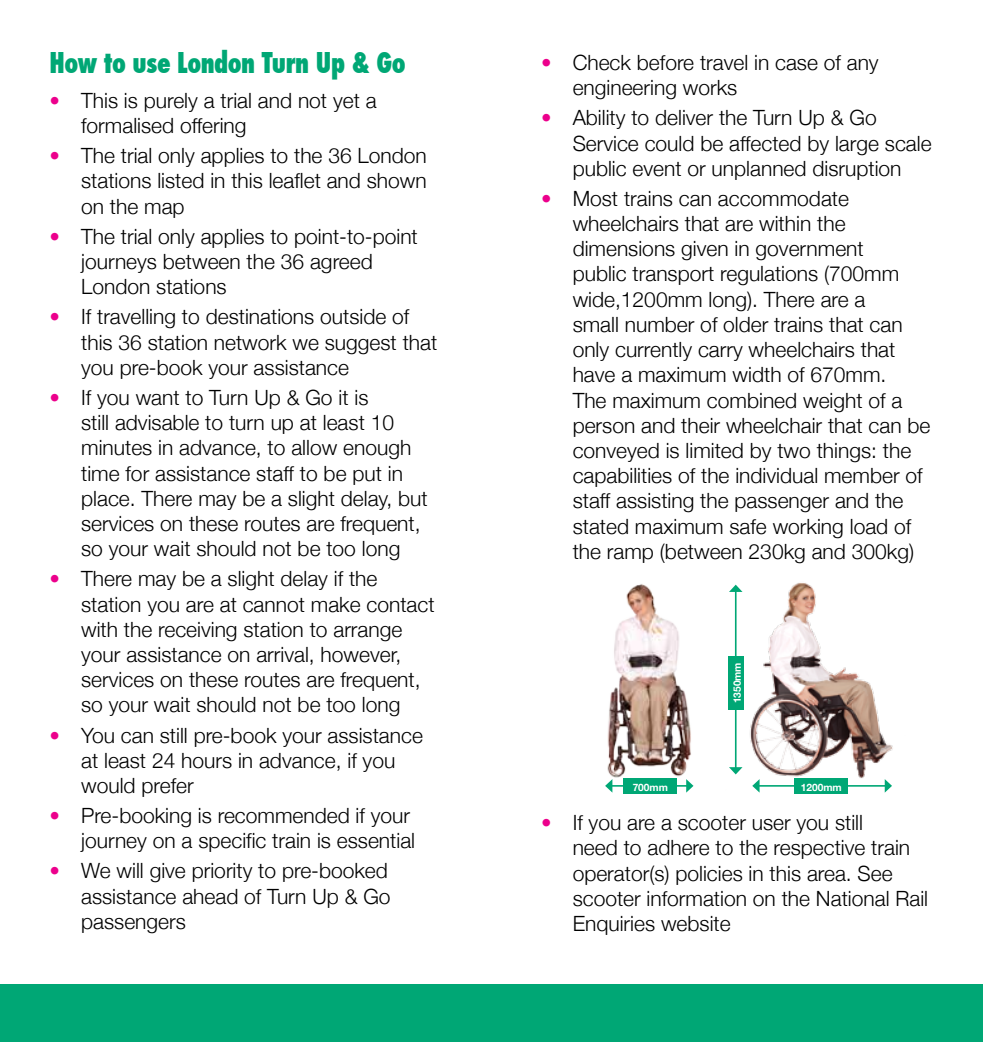
<style>
.page{position:relative;width:983px;height:1042px;background:#fff}
.page>*{position:absolute;margin:0;border:0;box-sizing:border-box;transform-origin:0 0}
.t1{font:800 condensed 28px "Futura";letter-spacing:-.02em;color:#00a775;scale:.9 1}
.t2{font:300 21px/25.2px "Helvetica Neue";color:#000}
.t3{font:700 10.15px "Helvetica Neue";color:#fff}
.s1{color:#ec008c}
</style>
<div class="page">
<div style="left:0;top:984px;width:982px;height:58px;background:#00a775"></div>
<img style="left:742px;top:583px;width:151px;height:210px">
<img style="left:607px;top:584px;width:87px;height:209px">
<hr style="left:734px;top:591px;width:2px;height:177px;background:#00a775">
<svg style="left:729px;top:585px;width:13px;height:7px"></svg>
<svg style="left:729px;top:767px;width:13px;height:7px"></svg>
<hr style="left:611px;top:785px;width:76px;height:1px;background:#00a775">
<svg style="left:686px;top:779px;width:7px;height:13px"></svg>
<svg style="left:605px;top:779px;width:7px;height:13px"></svg>
<hr style="left:758px;top:785px;width:127px;height:1px;background:#00a775">
<svg style="left:884px;top:779px;width:7px;height:13px"></svg>
<svg style="left:752px;top:779px;width:7px;height:13px"></svg>
<div style="left:794px;top:778px;width:54px;height:16px;background:#00a775"></div>
<div style="left:623px;top:778px;width:54px;height:16px;background:#00a775"></div>
<div style="left:727px;top:656px;width:16px;height:54px;background:#00a775"></div>
<h1 class="t1" style="left:50px;top:43px;width:397px">How to use London Turn Up &amp; Go</h1>
<p class="t2" style="left:81px;top:87px;width:297px;text-indent:-32px"><span class="s1">•</span> This is purely a trial and not yet a formalised offering</p>
<p class="t2" style="left:81px;top:143px;width:347px;text-align:justify;text-indent:-32px"><span class="s1">•</span> The trial only applies to the 36 London stations listed in this leaflet and shown on the map</p>
<p class="t2" style="left:81px;top:223px;width:338px;text-indent:-32px"><span class="s1">•</span> The trial only applies to point-to-point journeys between the 36 agreed<br>London stations</p>
<p class="t2" style="left:81px;top:304px;width:357px;text-indent:-32px"><span class="s1">•</span> If travelling to destinations outside of this 36 station network we suggest that you pre-book your assistance</p>
<p class="t2" style="left:81px;top:384px;width:348px;text-indent:-32px"><span class="s1">•</span> If you want to Turn Up &amp; Go it is<br>still advisable to turn up at least 10 minutes in advance, to allow enough time for assistance staff to be put in place. There may be a slight delay, but services on these routes are frequent, so your wait should not be too long</p>
<p class="t2" style="left:81px;top:566px;width:355px;text-indent:-32px"><span class="s1">•</span> There may be a slight delay if the station you are at cannot make contact with the receiving station to arrange your assistance on arrival, however, services on these routes are frequent, so your wait should not be too long</p>
<p class="t2" style="left:81px;top:722px;width:343px;text-indent:-32px"><span class="s1">•</span> You can still pre-book your assistance at least 24 hours in advance, if you would prefer</p>
<p class="t2" style="left:50px;top:802px;width:367px;text-align:right"><span class="s1">•</span> Pre-booking is recommended if your journey on a specific train is essential</p>
<p class="t2" style="left:81px;top:858px;width:311px;text-indent:-32px"><span class="s1">•</span> We will give priority to pre-booked assistance ahead of Turn Up &amp; Go passengers</p>
<p class="t2" style="left:572px;top:49px;width:307px;text-indent:-32px"><span class="s1">•</span> Check before travel in case of any engineering works</p>
<p class="t2" style="left:572px;top:105px;width:360px;text-indent:-32px"><span class="s1">•</span> Ability to deliver the Turn Up &amp; Go<br>Service could be affected by large scale public event or unplanned disruption</p>
<p class="t2" style="left:572px;top:185px;width:359px;text-indent:-32px"><span class="s1">•</span> Most trains can accommodate wheelchairs that are within the dimensions given in government<br>public transport regulations (700mm wide,1200mm long). There are a<br>small number of older trains that can only currently carry wheelchairs that have a maximum width of 670mm.<br>The maximum combined weight of a person and their wheelchair that can be conveyed is limited by two things: the capabilities of the individual member of staff assisting the passenger and the stated maximum safe working load of the ramp (between 230kg and 300kg)</p>
<p class="t3" style="left:730px;top:703px;width:42px;rotate:-90deg">1350mm</p>
<p class="t3" style="left:632px;top:781px;width:37px">700mm</p>
<p class="t3" style="left:800px;top:781px;width:42px">1200mm</p>
<p class="t2" style="left:572px;top:810px;width:357px;text-indent:-32px"><span class="s1">•</span> If you are a scooter user you still<br>need to adhere to the respective train operator(s) policies in this area. See scooter information on the National Rail Enquiries website</p>
</div>
